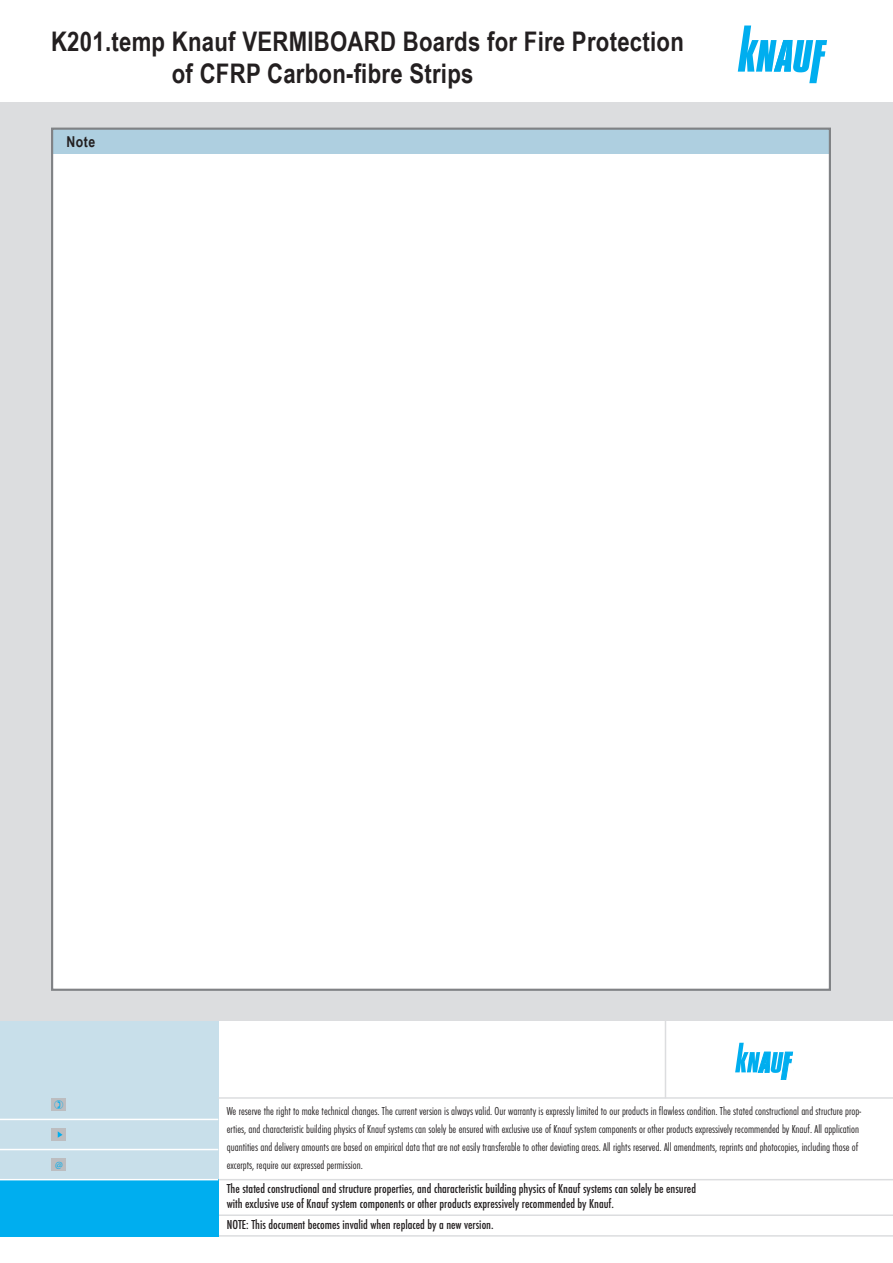
<style>
.page{position:relative;width:893px;height:1263px;background:#fff}
.page>*{position:absolute;margin:0;border:0;box-sizing:border-box;transform-origin:0 0}
.t1{font:700 27px/32.4px "Arial Narrow";letter-spacing:.01em;color:#231f20}
.t2{font:700 15px "Arial Narrow";color:#231f20}
.t3{font:500 condensed 13.5px/15px "Futura TOT";color:#231f20}
.t4{font:12px/18px "Futura TEE Ligh Cond";color:#231f20}
.t5{font:10.5px "Myriad Pro";color:#00aeef}
</style>
<div class="page">
<div style="left:0;top:102px;width:893px;height:974px;background:#dcdddf"></div>
<div style="left:52px;top:131px;width:778px;height:858px;background:#fff"></div>
<div style="left:52px;top:128px;width:778px;height:26px;background:#aecfe0"></div>
<div style="left:208px;top:1021px;width:685px;height:213px;background:#fff"></div>
<hr style="left:665px;top:1020px;width:1px;height:78px;background:#dcdddf">
<div style="left:0;top:1020px;width:218px;height:161px;background:#c8dfea"></div>
<svg style="left:735px;top:1043px;width:58px;height:37px"></svg>
<hr style="left:0;top:1119px;width:218px;height:1px;background:#fff">
<hr style="left:0;top:1149px;width:218px;height:1px;background:#fff">
<hr style="left:218px;top:1179px;width:675px;height:1px;background:#dcdddf">
<hr style="left:218px;top:1097px;width:675px;height:2px;background:#dcdddf">
<hr style="left:218px;top:1214px;width:675px;height:2px;background:#dcdddf">
<hr style="left:218px;top:1235px;width:675px;height:1px;background:#dcdddf">
<div style="left:0;top:1179px;width:218px;height:57px;background:#00aeef"></div>
<hr style="left:0;top:1179px;width:218px;height:1px;background:#fff">
<div style="left:51px;top:1098px;width:15px;height:13px;background:#bcbdc0"></div>
<div style="left:51px;top:1128px;width:15px;height:13px;background:#bcbdc0"></div>
<svg style="left:58px;top:1131px;width:5px;height:7px"></svg>
<div style="left:51px;top:1158px;width:15px;height:13px;background:#bcbdc0"></div>
<svg style="left:738px;top:26px;width:89px;height:57px"></svg>
<h1 class="t1" style="left:172px;top:24px;width:514px;text-indent:-121px">K201.temp Knauf VERMIBOARD Boards for Fire Protection of CFRP Carbon-fibre Strips</h1>
<p class="t2" style="left:67px;top:130px;width:30px">Note</p>
<p class="t5" style="left:55px;top:1158px;width:9px">@</p>
<p class="t4" style="left:227px;top:1102px;width:636px">We reserve the right to make technical changes. The current version is always valid. Our warranty is expressly limited to our products in flawless condition. The stated constructional and structure prop&shy;erties, and characteristic building physics of Knauf systems can solely be ensured with exclusive use of Knauf system components or other products expressively recommended by Knauf. All application quantities and delivery amounts are based on empirical data that are not easily transferable to other deviating areas. All rights reserved. All amendments, reprints and photocopies, including those of excerpts, require our expressed permission.</p>
<p class="t3" style="left:227px;top:1181px;width:471px">The stated constructional and structure properties, and characteristic building physics of Knauf systems can solely be ensured with exclusive use of Knauf system components or other products expressively recommended by Knauf.</p>
<p class="t3" style="left:227px;top:1217px;width:268px">NOTE: This document becomes invalid when replaced by a new version.</p>
</div>
